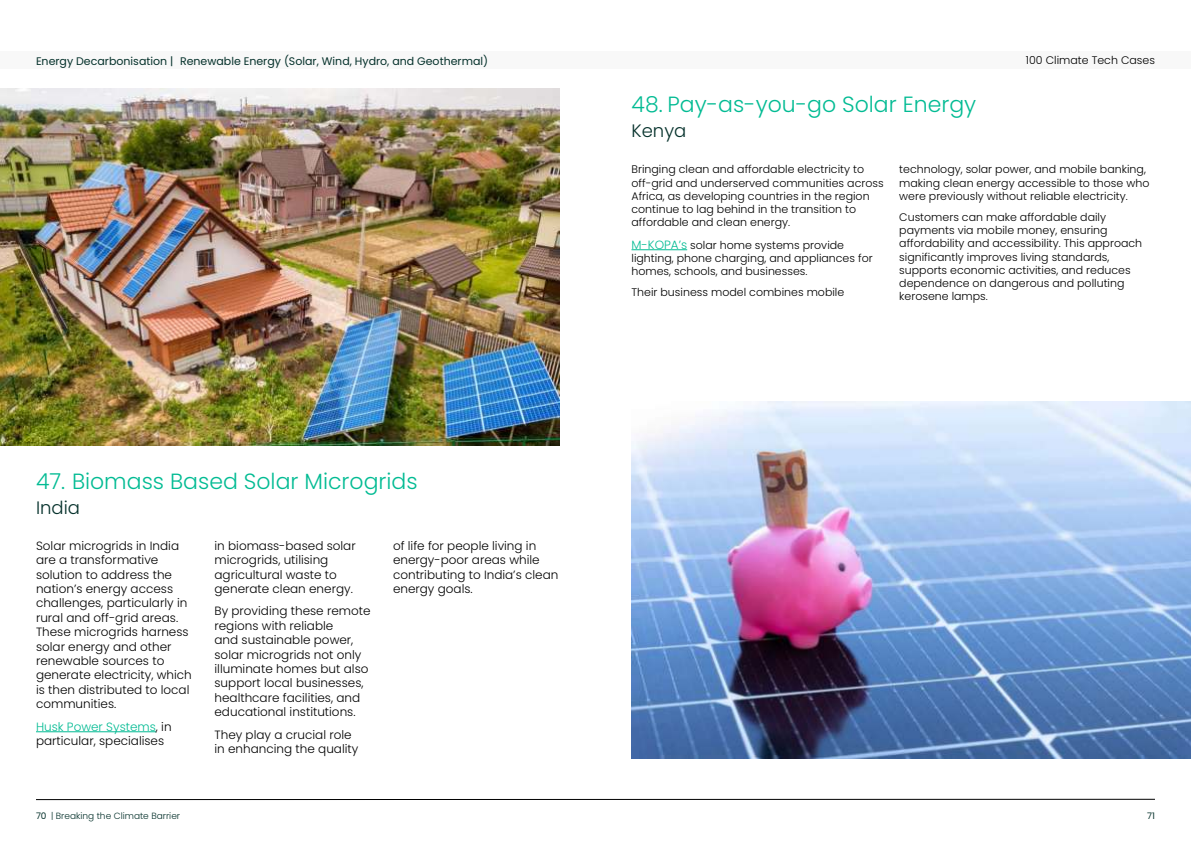
<style>
.page{position:relative;width:1191px;height:842px;background:#fff}
.page>*{position:absolute;margin:0;border:0;box-sizing:border-box;transform-origin:0 0}
.t1{font:300 22px "Poppins";color:#02bb93}
.t2{font:300 18px "Poppins";color:#05312b}
.t3{font:300 12px/14.4px "Poppins";color:#000}
.t4{font:300 11px/13.2px "Poppins";color:#000}
.t5{font:11px "Poppins";color:#05312b}
.t6{font:300 9px "Poppins";color:#05312b}
.t7{font:9px "Poppins";color:#05312b}
.s1{color:#02bb93}
.s2{font-size:12px;color:#02bb93}
.s3{font-weight:400}
</style>
<div class="page">
<div style="left:0;top:52px;width:1191px;height:17px;background:#f8f8f8"></div>
<svg style="left:36px;top:799px;width:1119px;height:1px"></svg>
<hr style="left:36px;top:731px;width:120px;height:1px;background:#02bb93">
<img style="left:0;top:89px;width:559px;height:356px">
<img style="left:631px;top:402px;width:560px;height:356px">
<hr style="left:631px;top:249px;width:56px;height:1px;background:#02bb93">
<p class="t5" style="left:36px;top:55px;width:453px">Energy Decarbonisation | Renewable Energy (Solar, Wind, Hydro, and Geothermal)</p>
<p class="t4" style="left:1026px;top:53px;width:130px">100 Climate Tech Cases</p>
<h1 class="t1" style="left:631px;top:91px;width:346px">48. Pay-as-you-go Solar Energy</h1>
<h1 class="t1" style="left:36px;top:468px;width:383px">47. Biomass Based Solar Microgrids</h1>
<h2 class="t2" style="left:36px;top:497px;width:45px">India</h2>
<p class="t3" style="left:36px;top:538px;width:157px">Solar microgrids in India are a transformative solution to address the nation’s energy access challenges, particularly in rural and off-grid areas.<br>These microgrids harness solar energy and other renewable sources to generate electricity, which is then distributed to local communities.</p>
<p class="t3" style="left:36px;top:719px;width:137px"><span class="s1">Husk Power Systems</span>, in particular, specialises</p>
<p class="t3" style="left:214px;top:538px;width:143px">in biomass-based solar microgrids, utilising agricultural waste to generate clean energy.</p>
<p class="t3" style="left:214px;top:604px;width:157px">By providing these remote regions with reliable<br>and sustainable power, solar microgrids not only illuminate homes but also support local businesses, healthcare facilities, and educational institutions.</p>
<p class="t3" style="left:214px;top:727px;width:145px">They play a crucial role in enhancing the quality</p>
<p class="t3" style="left:393px;top:538px;width:167px">of life for people living in energy-poor areas while contributing to India’s clean energy goals.</p>
<h2 class="t2" style="left:631px;top:120px;width:56px">Kenya</h2>
<p class="t4" style="left:631px;top:163px;width:254px">Bringing clean and affordable electricity to off-grid and underserved communities across Africa, as developing countries in the region continue to lag behind in the transition to affordable and clean energy.</p>
<p class="t4" style="left:631px;top:238px;width:243px"><span class="s2">M-KOPA’s</span> solar home systems provide lighting, phone charging, and appliances for homes, schools, and businesses.</p>
<p class="t4" style="left:631px;top:286px;width:214px">Their business model combines mobile</p>
<p class="t4" style="left:899px;top:163px;width:252px">technology, solar power, and mobile banking, making clean energy accessible to those who were previously without reliable electricity.</p>
<p class="t4" style="left:899px;top:211px;width:244px">Customers can make affordable daily payments via mobile money, ensuring affordability and accessibility. This approach significantly improves living standards, supports economic activities, and reduces dependence on dangerous and polluting kerosene lamps.</p>
<p class="t6" style="left:36px;top:811px;width:146px"><span class="s3">70</span> | Breaking the Climate Barrier</p>
<p class="t7" style="left:1147px;top:812px;width:9px">71</p>
</div>
